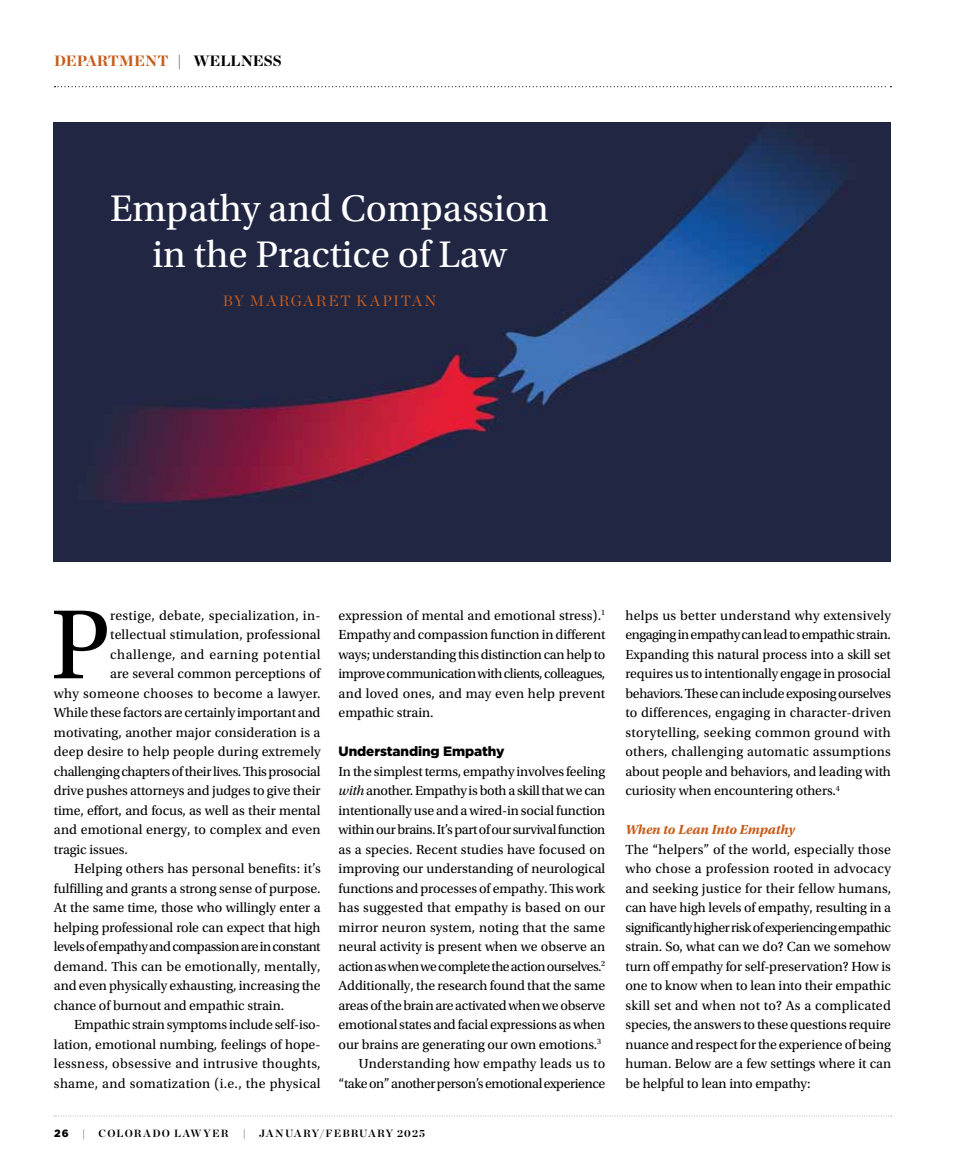
<style>
.page{position:relative;width:972px;height:1175px;background:#fff}
.page>*{position:absolute;margin:0;border:0;box-sizing:border-box;transform-origin:0 0}
.t1{font:103.5px "Utopia Std";color:#000}
.t2{font:39px/46.5px "Utopia Std";color:#fff;text-align:center}
.t3{font:900 15px "Chronicle Display";color:#c85c1a}
.t4{font:15px "Chronicle Display";letter-spacing:.13em;color:#c85c1a}
.t5{font:13.8px/19.5px "Utopia Std";letter-spacing:-.005em;color:#000;text-align:justify}
.t6{font:13.8px "Utopia Std";letter-spacing:.025em;color:#000}
.t7{font:13.8px "Utopia Std";letter-spacing:-.03em;color:#000}
.t8{font:13.8px "Utopia Std";letter-spacing:-.035em;color:#000}
.t9{font:13.8px "Utopia Std";letter-spacing:-.025em;color:#000}
.t10{font:13.8px "Utopia Std";letter-spacing:.015em;color:#000}
.t11{font:13.8px "Utopia Std";letter-spacing:.02em;color:#000}
.t12{font:13.8px "Utopia Std";letter-spacing:.04em;color:#000}
.t13{font:italic 700 13.8px "Utopia Std";letter-spacing:-.005em;color:#c85c1a}
.t14{font:900 13.5px "Gotham";letter-spacing:-.005em;color:#000}
.t15{font:700 10.5px "Chronicle Display";letter-spacing:.115em;color:#000}
.t16{font:900 10.5px "Gotham";color:#000}
.s1{color:#000}
.s2{font-style:italic}
</style>
<div class="page">
<svg style="left:54px;top:1115px;width:838px;height:1px"></svg>
<svg style="left:55px;top:86px;width:836px;height:1px"></svg>
<img style="left:54px;top:122px;width:837px;height:439px">
<p class="t3" style="left:54px;top:48px;width:229px">DEPARTMENT <span class="s1">| WELLNESS</span></p>
<h2 class="t2" style="left:110px;top:186px;width:440px">Empathy and Compassion in the Practice of Law</h2>
<p class="t4" style="left:223px;top:289px;width:215px">BY MARGARET KAPITAN</p>
<h1 class="t1" style="left:51px;top:589px;width:61px">P</h1>
<p class="t6" style="left:110px;top:608px;width:212px">restige, debate, specialization, in-</p>
<p class="t5" style="left:110px;top:625px;width:212px">tellectual stimulation, professional</p>
<p class="t12" style="left:110px;top:647px;width:212px">challenge, and earning potential</p>
<p class="t5" style="left:110px;top:664px;width:212px">are several common perceptions of</p>
<p class="t11" style="left:54px;top:686px;width:268px">why someone chooses to become a lawyer.</p>
<p class="t5" style="left:54px;top:703px;width:268px">While these factors are certainly important and</p>
<p class="t5" style="left:54px;top:722px;width:268px">motivating, another major consideration is a</p>
<p class="t5" style="left:54px;top:742px;width:268px">deep desire to help people during extremely</p>
<p class="t9" style="left:54px;top:764px;width:268px">challenging chapters of their lives. This prosocial</p>
<p class="t5" style="left:54px;top:781px;width:268px">drive pushes attorneys and judges to give their</p>
<p class="t5" style="left:54px;top:800px;width:268px">time, effort, and focus, as well as their mental</p>
<p class="t5" style="left:54px;top:820px;width:268px">and emotional energy, to complex and even</p>
<p class="t5" style="left:54px;top:839px;width:75px">tragic issues.</p>
<p class="t5" style="left:74px;top:859px;width:248px">Helping others has personal benefits: it’s</p>
<p class="t5" style="left:54px;top:878px;width:268px">fulfilling and grants a strong sense of purpose.</p>
<p class="t5" style="left:54px;top:898px;width:268px">At the same time, those who willingly enter a</p>
<p class="t5" style="left:54px;top:917px;width:268px">helping professional role can expect that high</p>
<p class="t8" style="left:54px;top:939px;width:268px">levels of empathy and compassion are in constant</p>
<p class="t5" style="left:54px;top:956px;width:268px">demand. This can be emotionally, mentally,</p>
<p class="t5" style="left:54px;top:976px;width:268px">and even physically exhausting, increasing the</p>
<p class="t5" style="left:54px;top:995px;width:232px">chance of burnout and empathic strain.</p>
<p class="t5" style="left:74px;top:1015px;width:248px">Empathic strain symptoms include self-iso-</p>
<p class="t5" style="left:54px;top:1034px;width:268px">lation, emotional numbing, feelings of hope-</p>
<p class="t6" style="left:54px;top:1056px;width:268px">lessness, obsessive and intrusive thoughts,</p>
<p class="t6" style="left:54px;top:1075px;width:268px">shame, and somatization (i.e., the physical</p>
<p class="t5" style="left:339px;top:605px;width:268px">expression of mental and emotional stress).<sup>1<br></sup>Empathy and compassion function in different ways; understanding this distinction can help to improve communication with clients, colleagues, and loved ones, and may even help prevent empathic strain.</p>
<p class="t14" style="left:339px;top:742px;width:167px">Understanding Empathy</p>
<p class="t5" style="left:339px;top:762px;width:268px">In the simplest terms, empathy involves feeling</p>
<p class="t5" style="left:339px;top:781px;width:268px"><span class="s2">with</span> another. Empathy is both a skill that we can</p>
<p class="t5" style="left:339px;top:801px;width:268px">intentionally use and a wired-in social function</p>
<p class="t7" style="left:339px;top:822px;width:268px">within our brains. It’s part of our survival function</p>
<p class="t5" style="left:339px;top:840px;width:268px">as a species. Recent studies have focused on</p>
<p class="t5" style="left:339px;top:859px;width:268px">improving our understanding of neurological</p>
<p class="t5" style="left:339px;top:878px;width:268px">functions and processes of empathy. This work</p>
<p class="t5" style="left:339px;top:898px;width:268px">has suggested that empathy is based on our</p>
<p class="t10" style="left:339px;top:920px;width:268px">mirror neuron system, noting that the same</p>
<p class="t5" style="left:339px;top:937px;width:268px">neural activity is present when we observe an</p>
<p class="t8" style="left:339px;top:959px;width:268px">action as when we complete the action ourselves.<sup>2</sup></p>
<p class="t5" style="left:339px;top:976px;width:268px">Additionally, the research found that the same</p>
<p class="t5" style="left:339px;top:996px;width:268px">areas of the brain are activated when we observe</p>
<p class="t5" style="left:339px;top:1015px;width:268px">emotional states and facial expressions as when</p>
<p class="t5" style="left:339px;top:1035px;width:264px">our brains are generating our own emotions.<sup>3</sup></p>
<p class="t5" style="left:359px;top:1054px;width:248px">Understanding how empathy leads us to</p>
<p class="t7" style="left:339px;top:1076px;width:268px">“take on” another person’s emotional experience</p>
<p class="t16" style="left:54px;top:1126px;width:16px">26</p>
<p class="t15" style="left:82px;top:1125px;width:5px">|</p>
<p class="t15" style="left:99px;top:1125px;width:132px">COLORADO LAWYER</p>
<p class="t15" style="left:243px;top:1125px;width:5px">|</p>
<p class="t15" style="left:259px;top:1125px;width:167px">JANUARY/FEBRUARY 2025</p>
<p class="t5" style="left:626px;top:606px;width:267px">helps us better understand why extensively engaging in empathy can lead to empathic strain.<br>Expanding this natural process into a skill set requires us to intentionally engage in prosocial behaviors. These can include exposing ourselves to differences, engaging in character-driven storytelling, seeking common ground with others, challenging automatic assumptions about people and behaviors, and leading with curiosity when encountering others.<sup>4</sup></p>
<p class="t13" style="left:625px;top:821px;width:171px">When to Lean Into Empathy</p>
<p class="t5" style="left:625px;top:840px;width:267px">The “helpers” of the world, especially those who chose a profession rooted in advocacy and seeking justice for their fellow humans, can have high levels of empathy, resulting in a significantly higher risk of experiencing empathic strain. So, what can we do? Can we somehow turn off empathy for self-preservation? How is one to know when to lean into their empathic skill set and when not to? As a complicated species, the answers to these questions require nuance and respect for the experience of being human. Below are a few settings where it can be helpful to lean into empathy:</p>
</div>
